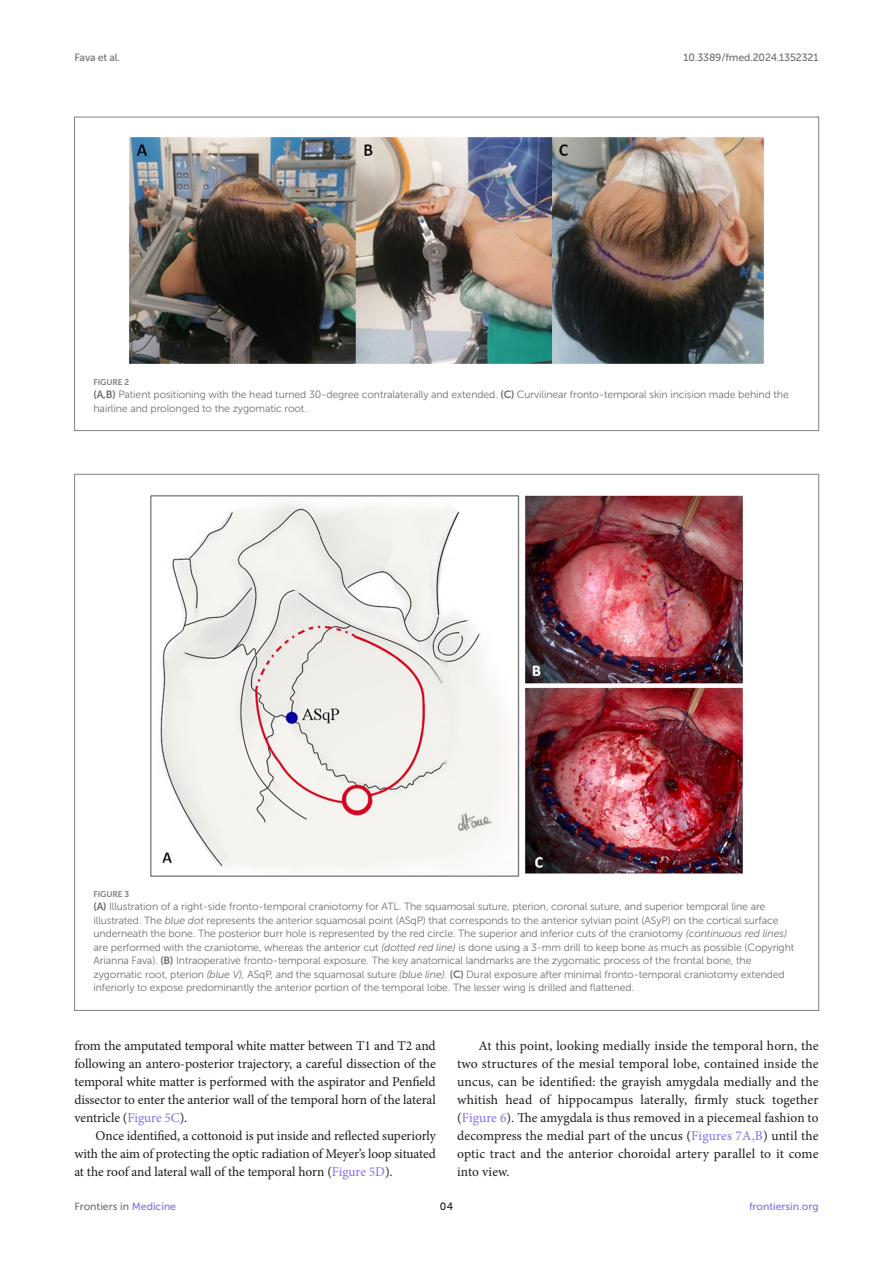
<style>
.page{position:relative;width:893px;height:1263px;background:#fff}
.page>*{position:absolute;margin:0;border:0;box-sizing:border-box;transform-origin:0 0}
.TEXT{font:13.5px/18px "Minion Pro";letter-spacing:-.005em;color:#1b1c1b;text-align:justify}
.FIG_LEG{font:10.5px/13.5px "Museo Sans 300";letter-spacing:-.01em;color:#706f70}
.t1{font:10.5px "Museo Sans 500";letter-spacing:-.015em;color:#706f70}
.t2{font:10.5px "Museo Sans 500";color:#856df0}
.t3{font:10.5px "Museo Sans 500";color:#1b1c1b}
.FIG_HD{font:8.25px "Museo Sans 700";letter-spacing:-.01em;color:#7e7f7f}
.s1{font-family:"Museo Sans 700"}
.s2{font-style:italic}
.s3{color:#856df0}
</style>
<div class="page">
<img style="left:129px;top:137px;width:635px;height:227px">
<img style="left:150px;top:495px;width:593px;height:382px">
<p class="t1" style="left:74px;top:51px;width:47px">Fava et al.</p>
<p class="t1" style="left:684px;top:51px;width:136px">10.3389/fmed.2024.1352321</p>
<p class="FIG_HD" style="left:94px;top:377px;width:37px">FIGURE 2</p>
<p class="FIG_LEG" style="left:94px;top:388px;width:697px"><span class="s1">(A,B)</span> Patient positioning with the head turned 30-degree contralaterally and extended. <span class="s1">(C)</span> Curvilinear fronto-temporal skin incision made behind the hairline and prolonged to the zygomatic root.</p>
<p class="FIG_HD" style="left:94px;top:889px;width:37px">FIGURE 3</p>
<p class="FIG_LEG" style="left:94px;top:900px;width:702px"><span class="s1">(A)</span> Illustration of a right-side fronto-temporal craniotomy for ATL. The squamosal suture, pterion, coronal suture, and superior temporal line are illustrated. The <span class="s2">blue dot</span> represents the anterior squamosal point (ASqP) that corresponds to the anterior sylvian point (ASyP) on the cortical surface underneath the bone. The posterior burr hole is represented by the red circle. The superior and inferior cuts of the craniotomy <span class="s2">(continuous red lines) </span>are performed with the craniotome, whereas the anterior cut <span class="s2">(dotted red line)</span> is done using a 3-mm drill to keep bone as much as possible (Copyright Arianna Fava). <span class="s1">(B)</span> Intraoperative fronto-temporal exposure. The key anatomical landmarks are the zygomatic process of the frontal bone, the zygomatic root, pterion <span class="s2">(blue V),</span> ASqP, and the squamosal suture <span class="s2">(blue line).</span> <span class="s1">(C)</span> Dural exposure after minimal fronto-temporal craniotomy extended inferiorly to expose predominantly the anterior portion of the temporal lobe. The lesser wing is drilled and flattened.</p>
<p class="TEXT" style="left:74px;top:1037px;width:363px">from the amputated temporal white matter between T1 and T2 and following an antero-posterior trajectory, a careful dissection of the temporal white matter is performed with the aspirator and Penfield dissector to enter the anterior wall of the temporal horn of the lateral ventricle (<span class="s3">Figure 5C</span>).</p>
<p class="TEXT" style="left:74px;top:1127px;width:363px;text-indent:21px">Once identified, a cottonoid is put inside and reflected superiorly with the aim of protecting the optic radiation of Meyer’s loop situated at the roof and lateral wall of the temporal horn (<span class="s3">Figure 5D</span>).</p>
<p class="TEXT" style="left:457px;top:1037px;width:363px;text-indent:21px">At this point, looking medially inside the temporal horn, the two structures of the mesial temporal lobe, contained inside the uncus, can be identified: the grayish amygdala medially and the whitish head of hippocampus laterally, firmly stuck together (<span class="s3">Figure 6</span>). The amygdala is thus removed in a piecemeal fashion to decompress the medial part of the uncus (<span class="s3">Figures 7A,B</span>) until the optic tract and the anterior choroidal artery parallel to it come into view.</p>
<p class="t1" style="left:74px;top:1200px;width:103px">Frontiers in <span class="s3">Medicine</span></p>
<p class="t3" style="left:440px;top:1200px;width:15px">04</p>
<p class="t2" style="left:749px;top:1200px;width:71px">frontiersin.org</p>
</div>
